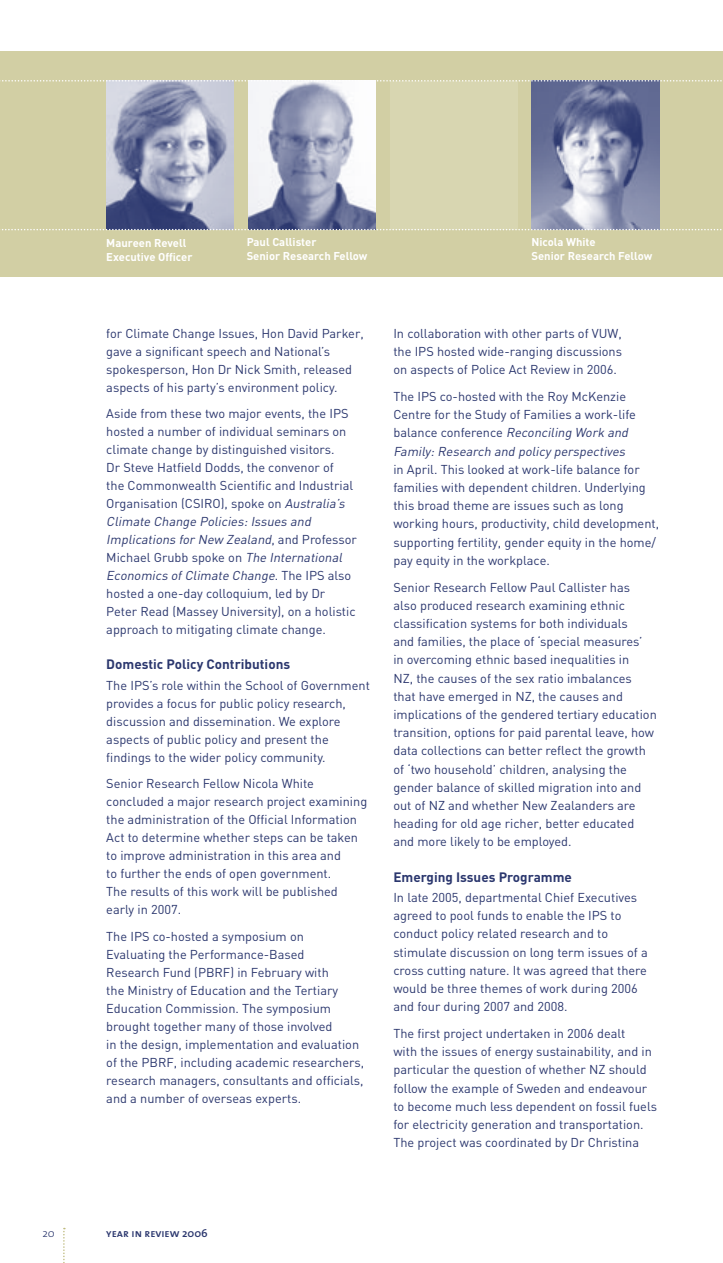
<style>
.page{position:relative;width:723px;height:1263px;background:#fff}
.page>*{position:absolute;margin:0;border:0;box-sizing:border-box;transform-origin:0 0}
.Subheading{font:700 13.5px "DIN";color:#2b376e}
.Body_Text{font:12.75px/18.1px "DIN";color:#2b376e}
.Photo_Name{font:700 11.25px "DIN";color:#fff}
.t1{font:11.25px "The Sans Semi Bold Caps";color:#2b376e}
.t2{font:300 11.25px "The Sans";color:#2b376e}
.s1{font-style:italic}
.s2{font-family:"The Sans";font-weight:600}
</style>
<div class="page">
<svg style="left:63px;top:1228px;width:2px;height:35px"></svg>
<div style="left:0;top:51px;width:723px;height:225px;background:#d2cfa4"></div>
<img style="left:531px;top:82px;width:128px;height:147px">
<img style="left:248px;top:82px;width:128px;height:147px">
<img style="left:106px;top:82px;width:128px;height:147px">
<div style="left:390px;top:81px;width:127px;height:149px;background:#d8d6b1"></div>
<svg style="left:0;top:80px;width:722px;height:2px"></svg>
<svg style="left:0;top:229px;width:722px;height:1px"></svg>
<p class="Photo_Name" style="left:106px;top:236px;width:82px">Maureen Revell</p>
<p class="Photo_Name" style="left:106px;top:249px;width:88px">Executive Officer</p>
<p class="Photo_Name" style="left:247px;top:235px;width:71px">Paul Callister</p>
<p class="Photo_Name" style="left:247px;top:248px;width:122px">Senior Research Fellow</p>
<p class="Photo_Name" style="left:531px;top:235px;width:66px">Nicola White</p>
<p class="Photo_Name" style="left:531px;top:248px;width:122px">Senior Research Fellow</p>
<p class="Body_Text" style="left:106px;top:324px;width:259px">for Climate Change Issues, Hon David Parker, gave a significant speech and National’s spokesperson, Hon Dr Nick Smith, released aspects of his party’s environment policy.</p>
<p class="Body_Text" style="left:106px;top:404px;width:252px">Aside from these two major events, the IPS hosted a number of individual seminars on climate change by distinguished visitors.<br>Dr Steve Hatfield Dodds, the convenor of<br>the Commonwealth Scientific and Industrial Organisation (CSIRO), spoke on <span class="s1">Australia’s Climate Change Policies:Issues and Implications for New Zealand</span>, a n d P ro fe ss o r Michael Grubb spoke on <span class="s1">The International Economics ofClimate Change</span>. T h e I P S a ls o hosted a one-day colloquium, led by Dr Peter Read (Massey University), on a holistic approach to mitigating climate change.</p>
<p class="Subheading" style="left:106px;top:656px;width:185px">Domestic Policy Contributions</p>
<p class="Body_Text" style="left:106px;top:676px;width:265px">The IPS’s role within the School of Government provides a focus for public policy research, discussion and dissemination. We explore aspects of public policy and present the findings to the wider policy community.</p>
<p class="Body_Text" style="left:106px;top:774px;width:262px">Senior Research Fellow Nicola White concluded a major research project examining the administration of the Official Information Act to determine whether steps can be taken to improve administration in this area and<br>to further the ends of open government.<br>The results of this work will be published early in 2007.</p>
<p class="Body_Text" style="left:106px;top:927px;width:259px">The IPS co-hosted a symposium on Evaluating the Performance-Based<br>Research Fund (PBRF) in February with<br>the Ministry of Education and the Tertiary Education Commission. The symposium brought together many of those involved<br>in the design, implementation and evaluation of the PBRF, including academic researchers, research managers, consultants and officials, and a number of overseas experts.</p>
<p class="Body_Text" style="left:393px;top:324px;width:230px;text-align:justify">In collaboration with other parts of VUW, the IPS hosted wide-ranging discussions on aspects of Police Act Review in 2006.</p>
<p class="Body_Text" style="left:393px;top:387px;width:267px">The IPS co-hosted with the Roy McKenzie Centre for the Study of Families a work-life balance conference <span class="s1">Reconciling Work and Family:Research and policy perspectives<br></span>in April. This looked at work-life balance for families with dependent children. Underlying this broad theme are issues such as long working hours, productivity, child development, supporting fertility, gender equity in the home/ pay equity in the workplace.</p>
<p class="Body_Text" style="left:393px;top:578px;width:265px">Senior Research Fellow Paul Callister has<br>also produced research examining ethnic classification systems for both individuals<br>and families, the place of ‘special measures’<br>in overcoming ethnic based inequalities in<br>NZ, the causes of the sex ratio imbalances that have emerged in NZ, the causes and implications of the gendered tertiary education transition, options for paid parental leave, how data collections can better reflect the growth of ‘two household’ children, analysing the gender balance of skilled migration into and out of NZ and whether New Zealanders are heading for old age richer, better educated and more likely to be employed.</p>
<p class="Subheading" style="left:393px;top:868px;width:180px">Emerging Issues Programme</p>
<p class="Body_Text" style="left:393px;top:888px;width:256px">In late 2005, departmental Chief Executives agreed to pool funds to enable the IPS to conduct policy related research and to stimulate discussion on long term issues of a cross cutting nature. It was agreed that there would be three themes of work during 2006 and four during 2007 and 2008.</p>
<p class="Body_Text" style="left:393px;top:1024px;width:265px">The first project undertaken in 2006 dealt<br>with the issues of energy sustainability, and in particular the question of whether NZ should follow the example of Sweden and endeavour to become much less dependent on fossil fuels for electricity generation and transportation.<br>The project was coordinated by Dr Christina</p>
<p class="t2" style="left:43px;top:1224px;width:14px">20</p>
<p class="t1" style="left:106px;top:1224px;width:103px">year in review <span class="s2">2006</span></p>
</div>
